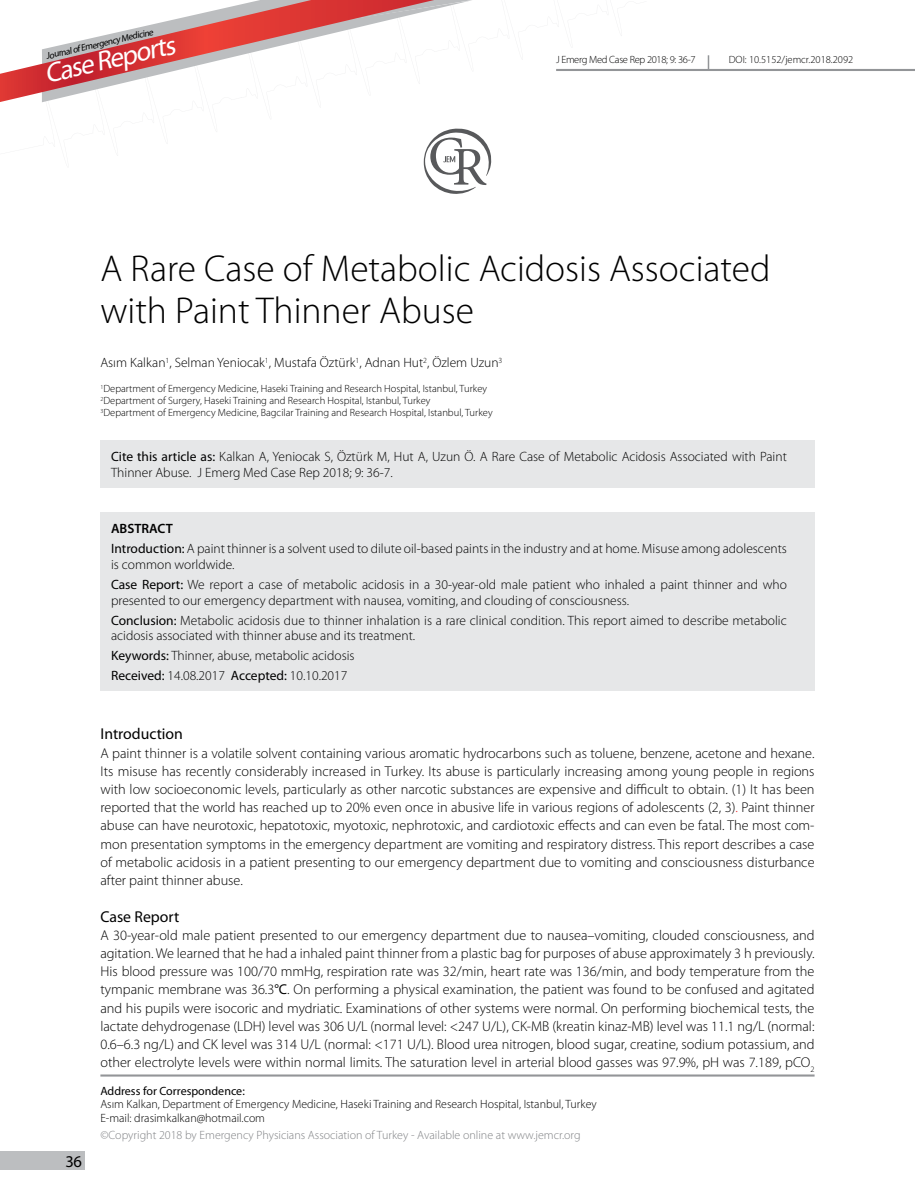
<style>
.page{position:relative;width:915px;height:1191px;background:#fff}
.page>*{position:absolute;margin:0;border:0;box-sizing:border-box;transform-origin:0 0}
.t1{font:300 37.5px/42px "Myriad Pro";color:#000}
.t2{font:italic 27.3px "Myriad Pro";color:#fff}
.t3{font:16.5px "Myriad Pro";color:#000}
.t4{font:15.75px "Myriad Pro";color:#000}
.t5{font:300 14.25px/18.1px "Myriad Pro";color:#000;text-align:justify}
.t6{font:300 13.5px/20px "Myriad Pro";color:#000}
.t7{font:300 12px/13.5px "Myriad Pro";color:#000}
.t8{font:300 12px "Myriad Pro";color:#808285}
.t9{font:12px "Myriad Pro";color:#000}
.t10{font:300 10.5px/12px "Myriad Pro";color:#000}
.t11{font:300 10.5px "Myriad Pro";letter-spacing:-.03em;color:#000}
.t12{font:italic 9.3px "Myriad Pro";color:#000}
.s1{font-weight:400}
.s2{font-weight:600}
.s3{color:#ed2024}
</style>
<div class="page">
<hr style="left:556px;top:69px;width:358px;height:2px;background:#939598">
<hr style="left:100px;top:1074px;width:714px;height:2px;background:#939598">
<svg style="left:0;top:0;width:622px;height:194px"></svg>
<div style="left:100px;top:512px;width:714px;height:179px;background:#e6e7e8"></div>
<svg style="left:707px;top:55px;width:2px;height:14px"></svg>
<div style="left:100px;top:440px;width:714px;height:48px;background:#e6e7e8"></div>
<div style="left:0;top:1151px;width:84px;height:18px;background:#bcbec0"></div>
<p class="t12" style="left:45px;top:51px;width:111px;rotate:-13deg">Journal of Emergency Medicine</p>
<h2 class="t2" style="left:41px;top:58px;width:134px;rotate:-13deg">Case Reports</h2>
<p class="t11" style="left:556px;top:53px;width:141px">J Emerg Med Case Rep 2018; 9: 36-7</p>
<p class="t10" style="left:728px;top:54px;width:126px">DOI: 10.5152/jemcr.2018.2092</p>
<h1 class="t1" style="left:100px;top:247px;width:671px">A Rare Case of Metabolic Acidosis Associated with Paint Thinner Abuse</h1>
<p class="t6" style="left:100px;top:352px;width:403px">Asım Kalkan<sup>1</sup>, Selman Yeniocak<sup>1</sup>, Mustafa Öztürk<sup>1</sup>, Adnan Hut<sup>2</sup>, Özlem Uzun<sup>3</sup></p>
<p class="t10" style="left:100px;top:382px;width:393px"><sup>1</sup>Department of Emergency Medicine, Haseki Training and Research Hospital, Istanbul, Turkey<br><sup>2</sup>Department of Surgery, Haseki Training and Research Hospital, Istanbul, Turkey<br><sup>3</sup>Department of Emergency Medicine, Bagcilar Training and Research Hospital, Istanbul, Turkey</p>
<p class="t6" style="left:111px;top:449px;width:677px;line-height:15.8px"><span class="s1">Cite this article as:</span> Kalkan A, Yeniocak S, Öztürk M, Hut A, Uzun Ö. A Rare Case of Metabolic Acidosis Associated with Paint<br>Thinner Abuse. J Emerg Med Case Rep 2018; 9: 36-7.</p>
<p class="t6" style="left:111px;top:518px;width:677px"><span class="s2">ABSTRACT<br></span><span class="s1">Introduction:</span> A paint thinner is a solvent used to dilute oil-based paints in the industry and at home. Misuse among adolescents</p>
<p class="t6" style="left:111px;top:554px;width:677px">is common worldwide.<br><span class="s1">Case Report:</span> We report a case of metabolic acidosis in a 30-year-old male patient who inhaled a paint thinner and who</p>
<p class="t6" style="left:111px;top:590px;width:677px">presented to our emergency department with nausea, vomiting, and clouding of consciousness.<br><span class="s1">Conclusion:</span> Metabolic acidosis due to thinner inhalation is a rare clinical condition. This report aimed to describe metabolic</p>
<p class="t6" style="left:111px;top:626px;width:305px">acidosis associated with thinner abuse and its treatment.<br><span class="s1">Keywords:</span> Thinner, abuse, metabolic acidosis<br><span class="s1">Received:</span> 14.08.2017 <span class="s1">Accepted:</span> 10.10.2017</p>
<p class="t4" style="left:100px;top:724px;width:84px">Introduction</p>
<p class="t5" style="left:100px;top:743px;width:715px">A paint thinner is a volatile solvent containing various aromatic hydrocarbons such as toluene, benzene, acetone and hexane.<br>Its misuse has recently considerably increased in Turkey. Its abuse is particularly increasing among young people in regions with low socioeconomic levels, particularly as other narcotic substances are expensive and difficult to obtain. (1) It has been reported that the world has reached up to 20% even once in abusive life in various regions of adolescents (2, 3)<span class="s3">.</span> Paint thinner abuse can have neurotoxic, hepatotoxic, myotoxic, nephrotoxic, and cardiotoxic effects and can even be fatal. The most com&shy;mon presentation symptoms in the emergency department are vomiting and respiratory distress. This report describes a case of metabolic acidosis in a patient presenting to our emergency department due to vomiting and consciousness disturbance after paint thinner abuse.</p>
<p class="t4" style="left:100px;top:906px;width:80px">Case Report</p>
<p class="t5" style="left:100px;top:925px;width:715px">A 30-year-old male patient presented to our emergency department due to nausea–vomiting, clouded consciousness, and agitation. We learned that he had a inhaled paint thinner from a plastic bag for purposes of abuse approximately 3 h previously.<br>His blood pressure was 100/70 mmHg, respiration rate was 32/min, heart rate was 136/min, and body temperature from the tympanic membrane was 36.3<span class="s1">°C</span>. On performing a physical examination, the patient was found to be confused and agitated and his pupils were isocoric and mydriatic. Examinations of other systems were normal. On performing biochemical tests, the lactate dehydrogenase (LDH) level was 306 U/L (normal level: &lt;247 U/L), CK-MB (kreatin kinaz-MB) level was 11.1 ng/L (normal:<br>0.6–6.3 ng/L) and CK level was 314 U/L (normal: &lt;171 U/L). Blood urea nitrogen, blood sugar, creatine, sodium potassium, and other electrolyte levels were within normal limits. The saturation level in arterial blood gasses was 97.9%, pH was 7.189, pCO<sub>2</sub></p>
<p class="t3" style="left:65px;top:1150px;width:18px">36</p>
<p class="t9" style="left:100px;top:1083px;width:146px">Address for Correspondence:</p>
<p class="t7" style="left:100px;top:1097px;width:497px">Asım Kalkan, Department of Emergency Medicine, Haseki Training and Research Hospital, Istanbul, Turkey<br>E-mail: drasimkalkan@hotmail.com</p>
<p class="t8" style="left:100px;top:1127px;width:481px">©Copyright 2018 by Emergency Physicians Association of Turkey - Available online at www.jemcr.org</p>
</div>
